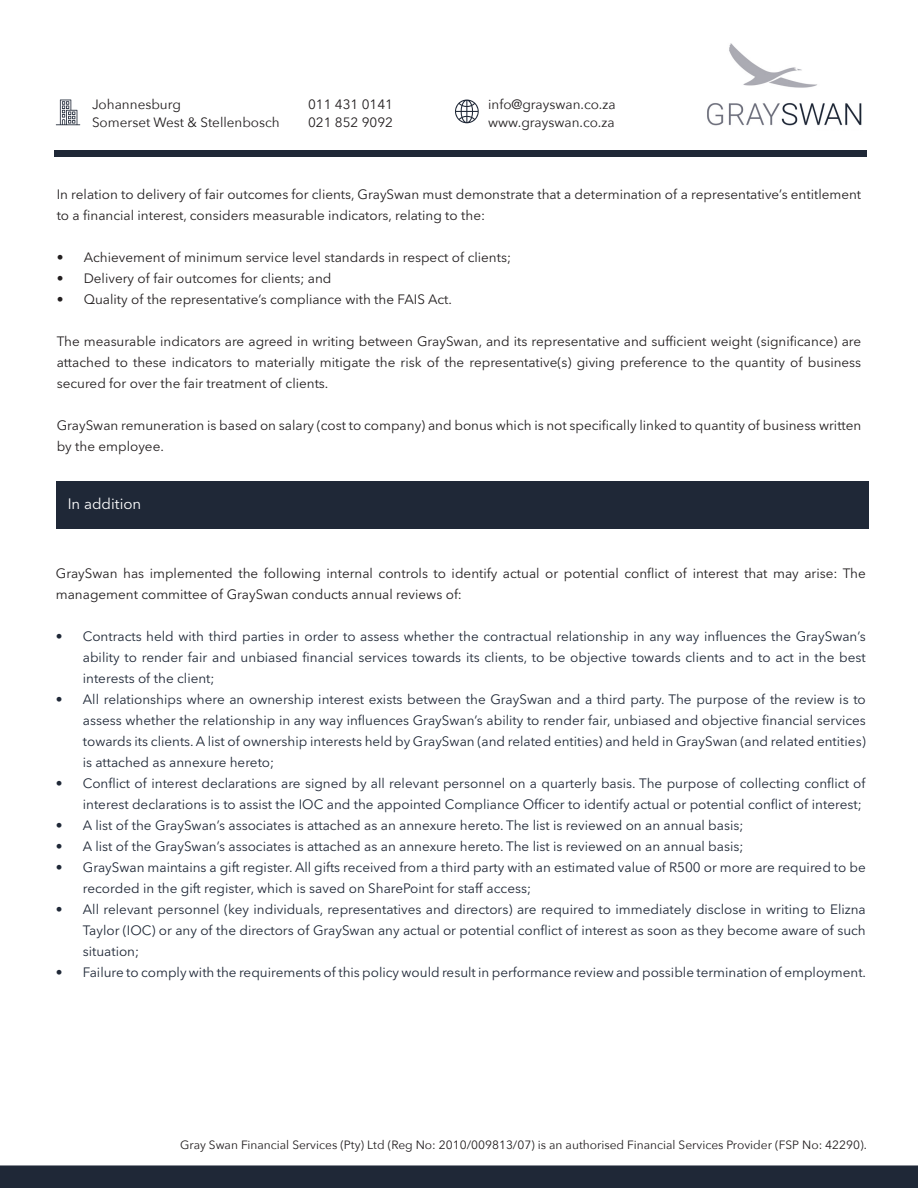
<style>
.page{position:relative;width:918px;height:1188px;background:#fff}
.page>*{position:absolute;margin:0;border:0;box-sizing:border-box;transform-origin:0 0}
.t1{font:15px "Avenir Next LT Pro";color:#fff}
.t2{font:13.5px/21px "Avenir Next LT Pro";color:#1f2837;text-align:justify}
.Text{font:13.5px/21px "Avenir Next LT Pro";color:#231f20}
.t3{font:13.5px/18px "Avenir Next";color:#231f20}
.t4{font:12px "Avenir Next";color:#231f20}
</style>
<div class="page">
<div style="left:0;top:1165px;width:918px;height:23px;background:#1f2837"></div>
<div style="left:54px;top:150px;width:812px;height:6px;background:#1f2837"></div>
<img style="left:707px;top:43px;width:155px;height:83px">
<svg style="left:56px;top:100px;width:24px;height:25px"></svg>
<svg style="left:455px;top:100px;width:24px;height:23px"></svg>
<div style="left:56px;top:481px;width:812px;height:47px;background:#1f2837"></div>
<p class="t3" style="left:92px;top:94px;width:90px">Johannesburg</p>
<p class="t3" style="left:308px;top:94px;width:87px">011 431 0141</p>
<p class="t3" style="left:92px;top:112px;width:189px">Somerset West &amp; Stellenbosch</p>
<p class="t3" style="left:308px;top:112px;width:87px">021 852 9092</p>
<p class="t3" style="left:488px;top:94px;width:129px">info@grayswan.co.za www.grayswan.co.za</p>
<p class="Text" style="left:57px;top:184px;width:806px">In relation to delivery of fair outcomes for clients, GraySwan must demonstrate that a determination of a representative’s entitlement to a financial interest, considers measurable indicators, relating to the:</p>
<p class="Text" style="left:57px;top:247px;width:456px">• Achievement of minimum service level standards in respect of clients;</p>
<p class="Text" style="left:57px;top:268px;width:276px">• Delivery of fair outcomes for clients; and</p>
<p class="Text" style="left:57px;top:289px;width:397px">• Quality of the representative’s compliance with the FAIS Act.</p>
<p class="Text" style="left:57px;top:331px;width:806px;text-align:justify">The measurable indicators are agreed in writing between GraySwan, and its representative and sufficient weight (significance) are attached to these indicators to materially mitigate the risk of the representative(s) giving preference to the quantity of business secured for over the fair treatment of clients.</p>
<p class="Text" style="left:57px;top:415px;width:806px">GraySwan remuneration is based on salary (cost to company) and bonus which is not specifically linked to quantity of business written by the employee.</p>
<p class="t1" style="left:68px;top:495px;width:75px">In addition</p>
<p class="Text" style="left:56px;top:563px;width:812px">GraySwan has implemented the following internal controls to identify actual or potential conflict of interest that may arise: The management committee of GraySwan conducts annual reviews of:</p>
<p class="t2" style="left:83px;top:626px;width:785px;text-indent:-27px">• Contracts held with third parties in order to assess whether the contractual relationship in any way influences the GraySwan’s ability to render fair and unbiased financial services towards its clients, to be objective towards clients and to act in the best interests of the client;</p>
<p class="t2" style="left:83px;top:689px;width:785px;text-indent:-27px">• All relationships where an ownership interest exists between the GraySwan and a third party. The purpose of the review is to assess whether the relationship in any way influences GraySwan’s ability to render fair, unbiased and objective financial services towards its clients. A list of ownership interests held by GraySwan (and related entities) and held in GraySwan (and related entities) is attached as annexure hereto;</p>
<p class="t2" style="left:56px;top:773px;width:811px;text-align:right">• Conflict of interest declarations are signed by all relevant personnel on a quarterly basis. The purpose of collecting conflict of interest declarations is to assist the IOC and the appointed Compliance Officer to identify actual or potential conflict of interest;</p>
<p class="t2" style="left:56px;top:815px;width:689px">• A list of the GraySwan’s associates is attached as an annexure hereto. The list is reviewed on an annual basis;</p>
<p class="t2" style="left:56px;top:836px;width:689px">• A list of the GraySwan’s associates is attached as an annexure hereto. The list is reviewed on an annual basis;</p>
<p class="t2" style="left:83px;top:857px;width:784px;text-indent:-27px">• GraySwan maintains a gift register. All gifts received from a third party with an estimated value of R500 or more are required to be recorded in the gift register, which is saved on SharePoint for staff access;</p>
<p class="t2" style="left:83px;top:899px;width:785px;text-indent:-27px">• All relevant personnel (key individuals, representatives and directors) are required to immediately disclose in writing to Elizna Taylor (IOC) or any of the directors of GraySwan any actual or potential conflict of interest as soon as they become aware of such situation;</p>
<p class="t2" style="left:56px;top:962px;width:812px">• Failure to comply with the requirements of this policy would result in performance review and possible termination of employment.</p>
<p class="t4" style="left:180px;top:1134px;width:688px">Gray Swan Financial Services (Pty) Ltd (Reg No: 2010/009813/07) is an authorised Financial Services Provider (FSP No: 42290).</p>
</div>
